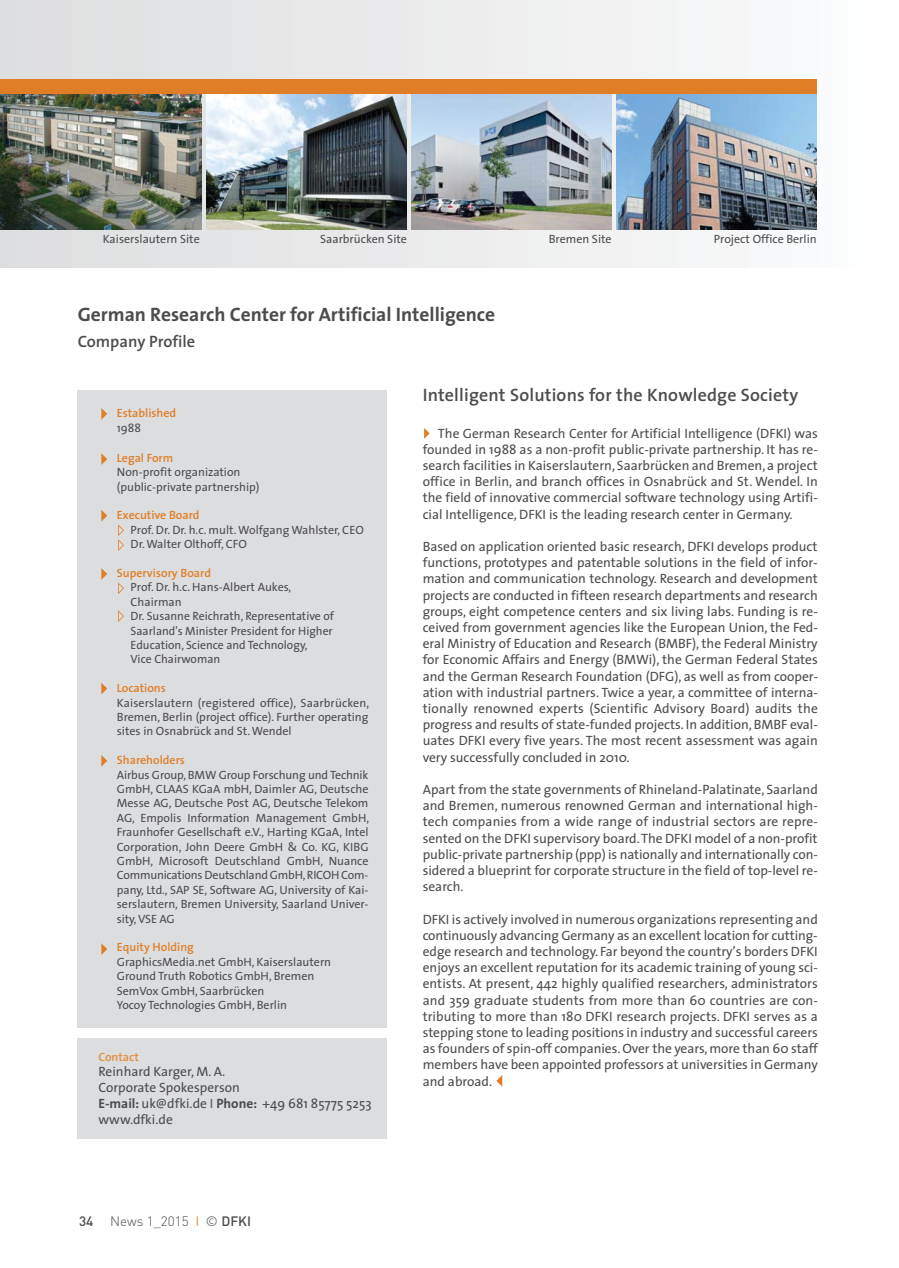
<style>
.page{position:relative;width:899px;height:1268px;background:#fff}
.page>*{position:absolute;margin:0;border:0;box-sizing:border-box;transform-origin:0 0}
.t1{font:700 19.5px "The Sans";color:#4c4c4e}
.t2{font:600 18px "The Sans";letter-spacing:.01em;color:#4c4c4e}
.t3{font:600 16.5px "The Sans";color:#4c4c4e}
.t4{font:13.5px/16.2px "The Sans";color:#4c4c4e;text-align:justify}
.t5{font:300 13.5px "DIN";color:#4c4c4e}
.t6{font:12px/14.4px "The Sans";color:#4c4c4e}
.t7{font:600 12px "The Sans";color:#e07e27}
.t8{font:600 12px "The Sans";color:#e38d3f}
.s1{font-weight:700}
.s2{color:#58595b}
.s3{font-weight:500}
.s4{font-weight:400;color:#e38d3f}
</style>
<div class="page">
<svg style="left:424px;top:428px;width:5px;height:11px"></svg>
<div style="left:0;top:0;width:894px;height:268px;background:linear-gradient(to right,#ddddde,#fcfcfd)"></div>
<div style="left:78px;top:390px;width:309px;height:638px;background:#dcddde"></div>
<svg style="left:101px;top:408px;width:6px;height:12px"></svg>
<svg style="left:101px;top:453px;width:6px;height:12px"></svg>
<svg style="left:118px;top:524px;width:6px;height:27px"></svg>
<svg style="left:118px;top:582px;width:6px;height:12px"></svg>
<svg style="left:118px;top:610px;width:6px;height:12px"></svg>
<svg style="left:101px;top:510px;width:6px;height:12px"></svg>
<svg style="left:101px;top:568px;width:6px;height:12px"></svg>
<svg style="left:101px;top:683px;width:6px;height:11px"></svg>
<svg style="left:101px;top:755px;width:6px;height:12px"></svg>
<svg style="left:101px;top:943px;width:6px;height:12px"></svg>
<svg style="left:496px;top:1075px;width:6px;height:12px"></svg>
<div style="left:78px;top:1039px;width:309px;height:100px;background:#dcddde"></div>
<img style="left:0;top:94px;width:201px;height:135px">
<img style="left:206px;top:94px;width:200px;height:135px">
<img style="left:411px;top:94px;width:200px;height:135px">
<img style="left:616px;top:94px;width:200px;height:135px">
<div style="left:0;top:79px;width:816px;height:15px;background:#e07e27"></div>
<p class="t6" style="left:103px;top:232px;width:98px">Kaiserslautern Site</p>
<p class="t6" style="left:320px;top:232px;width:88px">Saarbrücken Site</p>
<p class="t6" style="left:549px;top:233px;width:64px">Bremen Site</p>
<h1 class="t1" style="left:78px;top:304px;width:419px">German Research Center for Artificial Intelligence</h1>
<p class="t3" style="left:78px;top:335px;width:119px">Company Profile</p>
<p class="t6" style="left:714px;top:233px;width:104px">Project Office Berlin</p>
<p class="t7" style="left:117px;top:408px;width:61px">Established</p>
<p class="t6" style="left:117px;top:422px;width:26px">1988</p>
<p class="t7" style="left:117px;top:453px;width:58px">Legal Form</p>
<p class="t6" style="left:117px;top:466px;width:144px">Non-profit organization (public-private partnership)</p>
<p class="t7" style="left:117px;top:511px;width:84px">Executive Board</p>
<p class="t6" style="left:131px;top:524px;width:235px">Prof. Dr. Dr. h.c. mult. Wolfgang Wahlster, CEO<br>Dr. Walter Olthoff, CFO</p>
<p class="t7" style="left:117px;top:568px;width:96px">Supervisory Board</p>
<p class="t6" style="left:131px;top:581px;width:205px">Prof. Dr. h.c. Hans-Albert Aukes,<br>Chairman<br>Dr. Susanne Reichrath, Representative of<br>Saarland's Minister President for Higher<br>Education, Science and Technology,<br>Vice Chairwoman</p>
<p class="t7" style="left:117px;top:683px;width:50px">Locations</p>
<p class="t6" style="left:117px;top:696px;width:254px;text-align:justify">Kaiserslautern (registered office), Saarbrücken, Bremen, Berlin (project office). Further operating sites in Osnabrück and St. Wendel</p>
<p class="t7" style="left:117px;top:755px;width:70px">Shareholders</p>
<p class="t6" style="left:117px;top:768px;width:254px;text-align:justify">Airbus Group, BMW Group Forschung und Technik GmbH, CLAAS KGaA mbH, Daimler AG, Deutsche Messe AG, Deutsche Post AG, Deutsche Telekom AG, Empolis Information Management GmbH, Fraunhofer Gesellschaft e.V., Harting KGaA, Intel Corporation, John Deere GmbH &amp; Co. KG, KIBG GmbH, Microsoft Deutschland GmbH, Nuance Communications Deutschland GmbH, RICOH Com&shy;pany, Ltd., SAP SE, Software AG, University of Kai&shy;serslautern, Bremen University, Saarland Univer&shy;sity, VSE AG</p>
<p class="t7" style="left:117px;top:943px;width:79px">Equity Holding</p>
<p class="t6" style="left:117px;top:956px;width:216px">GraphicsMedia.net GmbH, Kaiserslautern Ground Truth Robotics GmbH, Bremen SemVox GmbH, Saarbrücken<br>Yocoy Technologies GmbH, Berlin</p>
<p class="t8" style="left:98px;top:1052px;width:42px">Contact</p>
<p class="t4" style="left:98px;top:1064px;width:275px;text-align:left">Reinhard Karger, M. A.<br>Corporate Spokesperson<br><span class="s1">E-mail:</span> uk@dfki.de <span class="s2">I</span> <span class="s1">Phone:</span> +49 681 85775 5253 www.dfki.de</p>
<p class="t5" style="left:79px;top:1213px;width:174px"><span class="s3">34</span> News 1_2015 <span class="s4">I</span> © <span class="s3">DFKI</span></p>
<h2 class="t2" style="left:423px;top:388px;width:377px">Intelligent Solutions for the Knowledge Society</h2>
<p class="t4" style="left:423px;top:426px;width:397px;text-indent:15px">The German Research Center for Artificial Intelligence (DFKI) was founded in 1988 as a non-profit public-private partnership. It has re&shy;search facilities in Kaiserslautern, Saarbrücken and Bremen, a project office in Berlin, and branch offices in Osnabrück and St. Wendel. In the field of innovative commercial software technology using Artifi&shy;cial Intelligence, DFKI is the leading research center in Germany.</p>
<p class="t4" style="left:423px;top:540px;width:397px">Based on application oriented basic research, DFKI develops product functions, prototypes and patentable solutions in the field of infor&shy;mation and communication technology. Research and development projects are conducted in fifteen research departments and research groups, eight competence centers and six living labs. Funding is re&shy;ceived from government agencies like the European Union, the Fed&shy;eral Ministry of Education and Research (BMBF), the Federal Ministry for Economic Affairs and Energy (BMWi), the German Federal States and the German Research Foundation (DFG), as well as from cooper&shy;ation with industrial partners. Twice a year, a committee of interna&shy;tionally renowned experts (Scientific Advisory Board) audits the progress and results of state-funded projects. In addition, BMBF eval&shy;uates DFKI every five years. The most recent assessment was again very successfully concluded in 2010.</p>
<p class="t4" style="left:423px;top:783px;width:396px">Apart from the state governments of Rhineland-Palatinate, Saarland and Bremen, numerous renowned German and international high&shy;tech companies from a wide range of industrial sectors are repre&shy;sented on the DFKI supervisory board. The DFKI model of a non-profit public-private partnership (ppp) is nationally and internationally con&shy;sidered a blueprint for corporate structure in the field of top-level re&shy;search.</p>
<p class="t4" style="left:423px;top:912px;width:397px">DFKI is actively involved in numerous organizations representing and continuously advancing Germany as an excellent location for cutting&shy;edge research and technology. Far beyond the country’s borders DFKI enjoys an excellent reputation for its academic training of young sci&shy;entists. At present, 442 highly qualified researchers, administrators and 359 graduate students from more than 60 countries are con&shy;tributing to more than 180 DFKI research projects. DFKI serves as a stepping stone to leading positions in industry and successful careers as founders of spin-off companies. Over the years, more than 60 staff members have been appointed professors at universities in Germany and abroad.</p>
</div>
